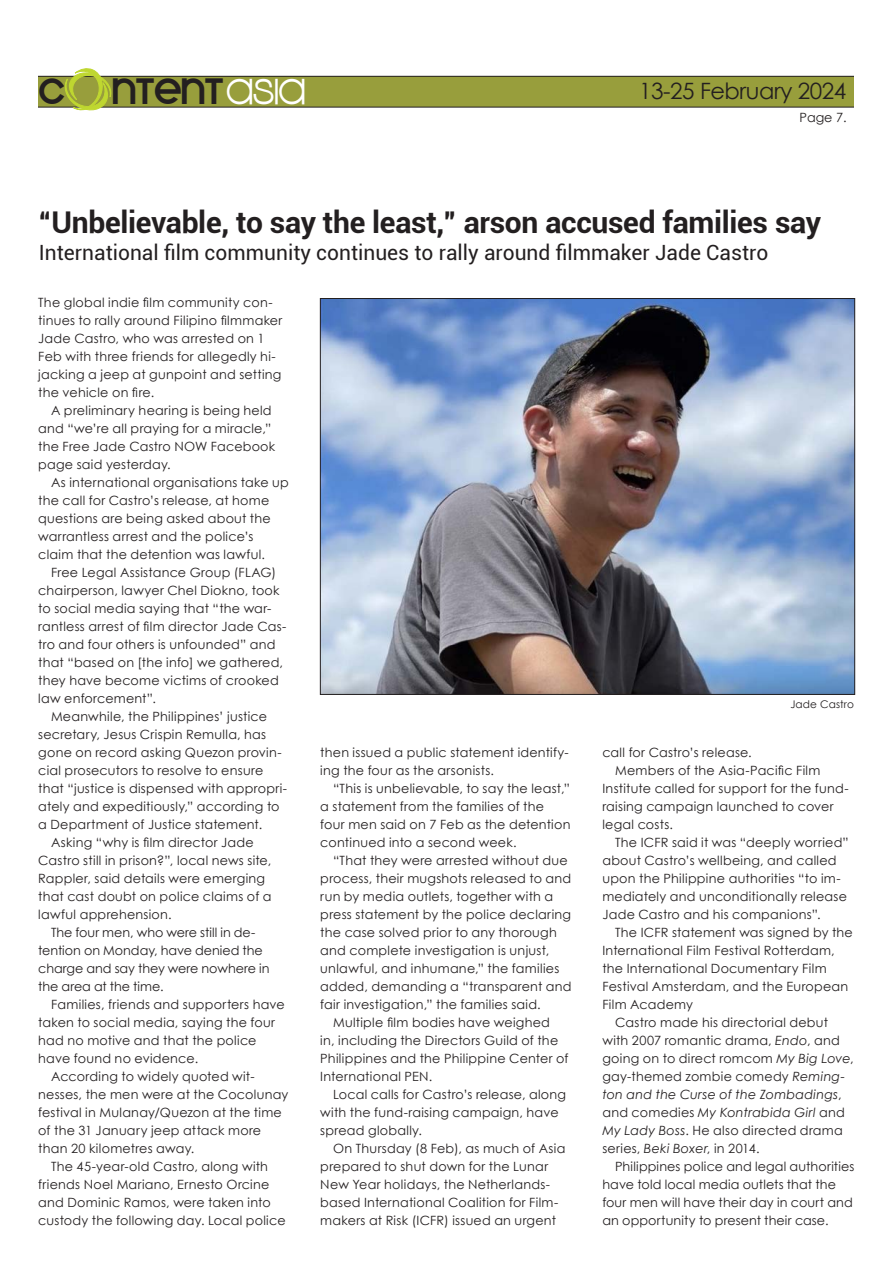
<style>
.page{position:relative;width:893px;height:1263px;background:#fff}
.page>*{position:absolute;margin:0;border:0;box-sizing:border-box;transform-origin:0 0}
.t1{font:41.1px "Kravitz Extra Thermal";letter-spacing:-.02em;color:#231f20}
.t2{font:700 30px "Roboto";letter-spacing:-.01em;color:#231f20}
.t3{font:22.5px "Century Gothic";letter-spacing:-.02em;color:#231f20}
.t4{font:21px "Roboto";color:#231f20}
.t5{font:12.75px/18px "Century Gothic";letter-spacing:.02em;color:#231f20}
.t6{font:12.75px "Century Gothic";color:#231f20}
.t7{font:italic 12.75px "Century Gothic";letter-spacing:.015em;color:#231f20}
.t8{font:10.5px "Century Gothic";letter-spacing:.01em;color:#231f20}
.s1{font-family:"Kravitz Thermal";font-size:44.25px;color:#fff}
.s2{font-style:italic}
.s3{font-style:normal}
</style>
<div class="page">
<div style="left:32px;top:76px;width:831px;height:31px;background:#989e3c"></div>
<div style="left:31px;top:76px;width:832px;height:31px;border:1px solid #231f20"></div>
<div style="left:854px;top:70px;width:14px;height:41px;background:#fff"></div>
<div style="left:24px;top:70px;width:14px;height:41px;background:#fff"></div>
<svg style="left:62px;top:68px;width:50px;height:43px"></svg>
<img style="left:322px;top:300px;width:531px;height:393px">
<h1 class="t1" style="left:38px;top:65px;width:268px">C NTENT<span class="s1">ASIA</span></h1>
<h3 class="t3" style="left:639px;top:77px;width:209px">13-25 February 2024</h3>
<p class="t5" style="left:799px;top:108px;width:49px">Page 7.</p>
<h2 class="t2" style="left:39px;top:201px;width:784px">“Unbelievable, to say the least,” arson accused families say</h2>
<h3 class="t4" style="left:39px;top:238px;width:731px">International film community continues to rally around filmmaker Jade Castro</h3>
<p class="t5" style="left:38px;top:293px;width:246px">The global indie film community con&shy;tinues to rally around Filipino filmmaker Jade Castro, who was arrested on 1<br>Feb with three friends for allegedly hi&shy;jacking a jeep at gunpoint and setting the vehicle on fire.</p>
<p class="t5" style="left:38px;top:401px;width:239px;text-indent:13px">A preliminary hearing is being held and “we’re all praying for a miracle,” the Free Jade Castro NOW Facebook page said yesterday.</p>
<p class="t5" style="left:38px;top:473px;width:252px;text-indent:13px">As international organisations take up the call for Castro’s release, at home questions are being asked about the warrantless arrest and the police’s claim that the detention was lawful.</p>
<p class="t5" style="left:51px;top:563px;width:227px">Free Legal Assistance Group (FLAG)</p>
<p class="t5" style="left:38px;top:581px;width:243px">chairperson, lawyer Chel Diokno, took</p>
<p class="t5" style="left:38px;top:599px;width:235px">to social media saying that “the war-</p>
<p class="t5" style="left:38px;top:617px;width:250px">rantless arrest of film director Jade Cas-</p>
<p class="t5" style="left:38px;top:635px;width:239px">tro and four others is unfounded” and</p>
<p class="t5" style="left:38px;top:653px;width:246px">that “based on [the info] we gathered,</p>
<p class="t5" style="left:38px;top:671px;width:242px">they have become victims of crooked</p>
<p class="t5" style="left:38px;top:689px;width:119px">law enforcement”.</p>
<p class="t5" style="left:51px;top:707px;width:218px">Meanwhile, the Philippines’ justice</p>
<p class="t5" style="left:38px;top:725px;width:229px">secretary, Jesus Crispin Remulla, has</p>
<p class="t5" style="left:38px;top:743px;width:245px">gone on record asking Quezon provin-</p>
<p class="t5" style="left:38px;top:761px;width:227px">cial prosecutors to resolve to ensure</p>
<p class="t5" style="left:38px;top:779px;width:250px">that “justice is dispensed with appropri-</p>
<p class="t5" style="left:38px;top:797px;width:243px">ately and expeditiously,” according to</p>
<p class="t5" style="left:38px;top:815px;width:225px">a Department of Justice statement.</p>
<p class="t5" style="left:51px;top:833px;width:204px">Asking “why is film director Jade</p>
<p class="t5" style="left:38px;top:851px;width:235px">Castro still in prison?”, local news site,</p>
<p class="t5" style="left:38px;top:869px;width:228px">Rappler, said details were emerging</p>
<p class="t5" style="left:38px;top:887px;width:235px">that cast doubt on police claims of a</p>
<p class="t5" style="left:38px;top:905px;width:135px">lawful apprehension.</p>
<p class="t6" style="left:51px;top:924px;width:206px">The four men, who were still in de-</p>
<p class="t6" style="left:38px;top:942px;width:226px">tention on Monday, have denied the</p>
<p class="t6" style="left:38px;top:960px;width:233px">charge and say they were nowhere in</p>
<p class="t6" style="left:38px;top:978px;width:127px">the area at the time.</p>
<p class="t5" style="left:51px;top:995px;width:235px">Families, friends and supporters have</p>
<p class="t5" style="left:38px;top:1013px;width:238px">taken to social media, saying the four</p>
<p class="t5" style="left:38px;top:1031px;width:220px">had no motive and that the police</p>
<p class="t5" style="left:38px;top:1049px;width:161px">have found no evidence.</p>
<p class="t5" style="left:51px;top:1067px;width:205px">According to widely quoted wit-</p>
<p class="t5" style="left:38px;top:1085px;width:252px">nesses, the men were at the Cocolunay</p>
<p class="t5" style="left:38px;top:1103px;width:245px">festival in Mulanay/Quezon at the time</p>
<p class="t5" style="left:38px;top:1121px;width:224px">of the 31 January jeep attack more</p>
<p class="t5" style="left:38px;top:1139px;width:158px">than 20 kilometres away.</p>
<p class="t5" style="left:51px;top:1157px;width:219px">The 45-year-old Castro, along with</p>
<p class="t5" style="left:38px;top:1175px;width:233px">friends Noel Mariano, Ernesto Orcine</p>
<p class="t5" style="left:38px;top:1193px;width:234px">and Dominic Ramos, were taken into</p>
<p class="t5" style="left:38px;top:1211px;width:249px">custody the following day. Local police</p>
<p class="t8" style="left:790px;top:698px;width:65px">Jade Castro</p>
<p class="t5" style="left:320px;top:743px;width:250px">then issued a public statement identify&shy;ing the four as the arsonists.</p>
<p class="t5" style="left:320px;top:779px;width:252px;text-indent:13px">“This is unbelievable, to say the least,” a statement from the families of the four men said on 7 Feb as the detention continued into a second week.</p>
<p class="t5" style="left:333px;top:851px;width:236px">“That they were arrested without due</p>
<p class="t5" style="left:320px;top:869px;width:253px">process, their mugshots released to and</p>
<p class="t5" style="left:320px;top:887px;width:234px">run by media outlets, together with a</p>
<p class="t5" style="left:320px;top:905px;width:252px">press statement by the police declaring</p>
<p class="t5" style="left:320px;top:923px;width:238px">the case solved prior to any thorough</p>
<p class="t5" style="left:320px;top:941px;width:231px">and complete investigation is unjust,</p>
<p class="t5" style="left:320px;top:959px;width:240px">unlawful, and inhumane,” the families</p>
<p class="t5" style="left:320px;top:977px;width:253px">added, demanding a “transparent and</p>
<p class="t5" style="left:320px;top:995px;width:222px">fair investigation,” the families said.</p>
<p class="t5" style="left:333px;top:1013px;width:218px">Multiple film bodies have weighed</p>
<p class="t5" style="left:320px;top:1031px;width:239px">in, including the Directors Guild of the</p>
<p class="t5" style="left:320px;top:1049px;width:250px">Philippines and the Philippine Center of</p>
<p class="t5" style="left:320px;top:1067px;width:114px">International PEN.</p>
<p class="t5" style="left:333px;top:1085px;width:235px">Local calls for Castro’s release, along</p>
<p class="t5" style="left:320px;top:1103px;width:240px">with the fund-raising campaign, have</p>
<p class="t5" style="left:320px;top:1121px;width:103px">spread globally.</p>
<p class="t5" style="left:333px;top:1139px;width:234px">On Thursday (8 Feb), as much of Asia</p>
<p class="t5" style="left:320px;top:1157px;width:229px">prepared to shut down for the Lunar</p>
<p class="t5" style="left:320px;top:1175px;width:231px">New Year holidays, the Netherlands-</p>
<p class="t5" style="left:320px;top:1193px;width:239px">based International Coalition for Film-</p>
<p class="t5" style="left:320px;top:1211px;width:237px">makers at Risk (ICFR) issued an urgent</p>
<p class="t5" style="left:602px;top:743px;width:151px">call for Castro’s release.</p>
<p class="t5" style="left:615px;top:761px;width:207px">Members of the Asia-Pacific Film</p>
<p class="t5" style="left:602px;top:779px;width:248px">Institute called for support for the fund-</p>
<p class="t5" style="left:602px;top:797px;width:233px">raising campaign launched to cover</p>
<p class="t5" style="left:602px;top:815px;width:72px">legal costs.</p>
<p class="t5" style="left:615px;top:833px;width:235px">The ICFR said it was “deeply worried”</p>
<p class="t5" style="left:602px;top:851px;width:236px">about Castro’s wellbeing, and called</p>
<p class="t5" style="left:602px;top:869px;width:240px">upon the Philippine authorities “to im-</p>
<p class="t5" style="left:602px;top:887px;width:246px">mediately and unconditionally release</p>
<p class="t5" style="left:602px;top:905px;width:220px">Jade Castro and his companions”.</p>
<p class="t5" style="left:615px;top:923px;width:239px">The ICFR statement was signed by the</p>
<p class="t5" style="left:602px;top:941px;width:234px">International Film Festival Rotterdam,</p>
<p class="t5" style="left:602px;top:959px;width:226px">the International Documentary Film</p>
<p class="t5" style="left:602px;top:977px;width:247px">Festival Amsterdam, and the European</p>
<p class="t5" style="left:602px;top:995px;width:92px">Film Academy</p>
<p class="t5" style="left:615px;top:1013px;width:214px">Castro made his directorial debut</p>
<p class="t5" style="left:602px;top:1031px;width:239px">with 2007 romantic drama, <span class="s2">Endo</span>, and</p>
<p class="t5" style="left:602px;top:1049px;width:253px">going on to direct romcom <span class="s2">My Big Love</span>,</p>
<p class="t5" style="left:602px;top:1067px;width:244px">gay-themed zombie comedy <span class="s2">Reming-</span></p>
<p class="t7" style="left:602px;top:1087px;width:241px">ton and the Curse of the Zombadings<span class="s3">,</span></p>
<p class="t7" style="left:602px;top:1105px;width:244px"><span class="s3">and comedies</span> My Kontrabida Girl <span class="s3">and</span></p>
<p class="t5" style="left:602px;top:1121px;width:242px"><span class="s2">My Lady Boss</span>. He also directed drama</p>
<p class="t5" style="left:602px;top:1139px;width:159px">series, <span class="s2">Beki Boxer</span>, in 2014.</p>
<p class="t5" style="left:615px;top:1157px;width:241px">Philippines police and legal authorities</p>
<p class="t5" style="left:602px;top:1175px;width:235px">have told local media outlets that the</p>
<p class="t5" style="left:602px;top:1193px;width:252px">four men will have their day in court and</p>
<p class="t5" style="left:602px;top:1211px;width:228px">an opportunity to present their case.</p>
</div>
